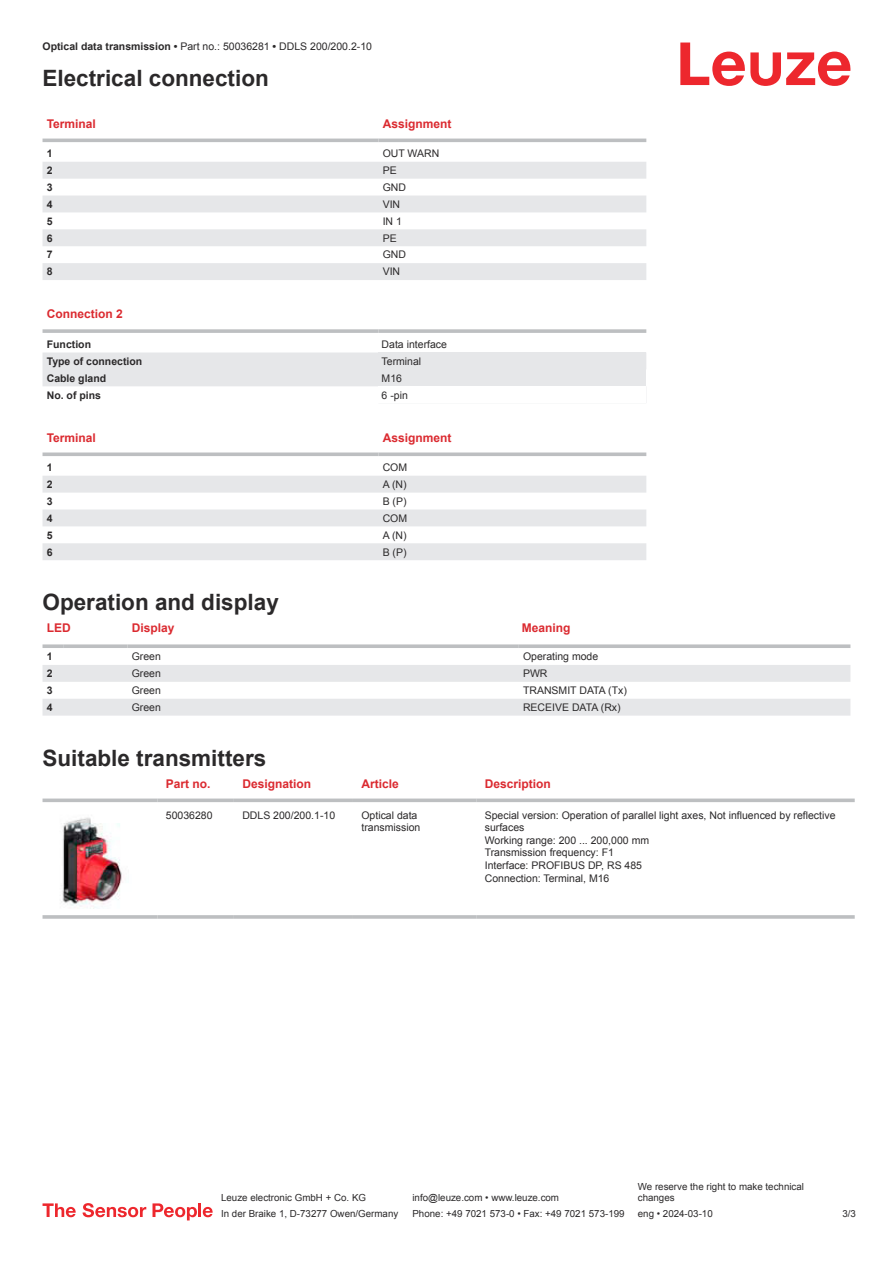
<style>
.page{position:relative;width:893px;height:1263px;background:#fff}
.page>*{position:absolute;margin:0;border:0;box-sizing:border-box;transform-origin:0 0}
.t1{font:700 22.5px "Arial";color:#2b292a}
.t2{font:700 12px "Arial";color:#db2a30}
.t3{font:10.5px/12.6px "Arial";color:#2b292a}
.t4{font:700 10.5px "Arial";color:#2b292a}
.t5{font:9.75px/11.7px "Arial";color:#2b292a}
.s1{font-weight:700}
</style>
<div class="page">
<svg style="left:680px;top:43px;width:170px;height:43px"></svg>
<svg style="left:43px;top:138px;width:603px;height:1px"></svg>
<svg style="left:43px;top:162px;width:603px;height:118px;fill:#e6e7e9"></svg>
<hr style="left:43px;top:139px;width:335px;height:3px;background:#bdbfc1">
<hr style="left:378px;top:139px;width:268px;height:3px;background:#bdbfc1">
<div style="left:43px;top:352px;width:335px;height:34px;background:#e6e7e9"></div>
<svg style="left:43px;top:329px;width:335px;height:4px"></svg>
<svg style="left:378px;top:329px;width:268px;height:4px"></svg>
<div style="left:378px;top:352px;width:268px;height:17px;background:#e6e7e9"></div>
<div style="left:378px;top:369px;width:268px;height:17px;background:#e6e7e9"></div>
<svg style="left:43px;top:476px;width:603px;height:84px;fill:#e6e7e9"></svg>
<svg style="left:43px;top:452px;width:335px;height:4px"></svg>
<svg style="left:378px;top:452px;width:268px;height:4px"></svg>
<svg style="left:43px;top:665px;width:807px;height:51px"></svg>
<svg style="left:43px;top:644px;width:21px;height:4px"></svg>
<svg style="left:64px;top:644px;width:64px;height:4px"></svg>
<svg style="left:128px;top:644px;width:391px;height:4px;background:#c4c6c7"></svg>
<svg style="left:519px;top:644px;width:331px;height:4px"></svg>
<svg style="left:43px;top:798px;width:114px;height:4px"></svg>
<svg style="left:157px;top:798px;width:77px;height:4px"></svg>
<svg style="left:234px;top:798px;width:119px;height:4px"></svg>
<svg style="left:353px;top:798px;width:123px;height:4px"></svg>
<svg style="left:476px;top:798px;width:379px;height:4px;background:#c6c7c9"></svg>
<hr style="left:43px;top:915px;width:114px;height:4px;background:#bdbfc1">
<hr style="left:157px;top:915px;width:77px;height:4px;background:#c7c9cb">
<hr style="left:234px;top:915px;width:119px;height:4px;background:#bdbfc1">
<hr style="left:353px;top:915px;width:123px;height:4px;background:#bdbfc1">
<hr style="left:476px;top:915px;width:379px;height:4px;background:#c7c9cb">
<img style="left:62px;top:817px;width:60px;height:92px">
<svg style="left:43px;top:1203px;width:33px;height:14px"></svg>
<svg style="left:83px;top:1203px;width:63px;height:14px"></svg>
<svg style="left:153px;top:1203px;width:44px;height:17px"></svg>
<hr style="left:198px;top:1203px;width:3px;height:14px;background:#ed272d">
<svg style="left:203px;top:1207px;width:10px;height:10px"></svg>
<p class="t3" style="left:43px;top:41px;width:331px"><span class="s1">Optical data transmission •</span> Part no.: 50036281 <span class="s1">•</span> DDLS 200/200.2-10</p>
<h1 class="t1" style="left:43px;top:70px;width:228px">Electrical connection</h1>
<p class="t2" style="left:47px;top:119px;width:51px">Terminal</p>
<p class="t2" style="left:383px;top:119px;width:70px">Assignment</p>
<p class="t4" style="left:47px;top:149px;width:7px">1</p>
<p class="t3" style="left:383px;top:148px;width:58px">OUT WARN</p>
<p class="t4" style="left:47px;top:166px;width:7px">2</p>
<p class="t3" style="left:383px;top:165px;width:16px">PE</p>
<p class="t4" style="left:47px;top:183px;width:7px">3</p>
<p class="t3" style="left:383px;top:182px;width:25px">GND</p>
<p class="t4" style="left:47px;top:200px;width:7px">4</p>
<p class="t3" style="left:383px;top:199px;width:19px">VIN</p>
<p class="t4" style="left:47px;top:217px;width:7px">5</p>
<p class="t3" style="left:383px;top:216px;width:21px">IN 1</p>
<p class="t4" style="left:47px;top:234px;width:7px">6</p>
<p class="t3" style="left:383px;top:232px;width:16px">PE</p>
<p class="t4" style="left:47px;top:251px;width:7px">7</p>
<p class="t3" style="left:383px;top:249px;width:25px">GND</p>
<p class="t4" style="left:47px;top:268px;width:7px">8</p>
<p class="t3" style="left:383px;top:266px;width:19px">VIN</p>
<p class="t2" style="left:47px;top:310px;width:78px">Connection 2</p>
<p class="t4" style="left:47px;top:340px;width:46px">Function</p>
<p class="t3" style="left:382px;top:339px;width:67px">Data interface</p>
<p class="t4" style="left:47px;top:357px;width:97px">Type of connection</p>
<p class="t3" style="left:382px;top:356px;width:41px">Terminal</p>
<p class="t4" style="left:47px;top:374px;width:61px">Cable gland</p>
<p class="t3" style="left:382px;top:373px;width:22px">M16</p>
<p class="t4" style="left:47px;top:391px;width:56px">No. of pins</p>
<p class="t3" style="left:382px;top:389px;width:28px">6 -pin</p>
<p class="t2" style="left:47px;top:433px;width:51px">Terminal</p>
<p class="t2" style="left:383px;top:433px;width:70px">Assignment</p>
<p class="t4" style="left:47px;top:463px;width:7px">1</p>
<p class="t3" style="left:383px;top:462px;width:26px">COM</p>
<p class="t4" style="left:47px;top:480px;width:7px">2</p>
<p class="t3" style="left:383px;top:479px;width:25px">A (N)</p>
<p class="t4" style="left:47px;top:497px;width:7px">3</p>
<p class="t3" style="left:383px;top:496px;width:25px">B (P)</p>
<p class="t4" style="left:47px;top:514px;width:7px">4</p>
<p class="t3" style="left:383px;top:513px;width:26px">COM</p>
<p class="t4" style="left:47px;top:531px;width:7px">5</p>
<p class="t3" style="left:383px;top:530px;width:25px">A (N)</p>
<p class="t4" style="left:47px;top:548px;width:7px">6</p>
<p class="t3" style="left:383px;top:546px;width:25px">B (P)</p>
<h1 class="t1" style="left:43px;top:594px;width:238px">Operation and display</h1>
<p class="t2" style="left:47px;top:623px;width:25px">LED</p>
<p class="t2" style="left:132px;top:623px;width:44px">Display</p>
<p class="t2" style="left:522px;top:623px;width:50px">Meaning</p>
<p class="t4" style="left:47px;top:652px;width:7px">1</p>
<p class="t3" style="left:132px;top:651px;width:31px">Green</p>
<p class="t3" style="left:523px;top:651px;width:77px">Operating mode</p>
<p class="t4" style="left:47px;top:669px;width:7px">2</p>
<p class="t3" style="left:132px;top:668px;width:31px">Green</p>
<p class="t3" style="left:523px;top:668px;width:26px">PWR</p>
<p class="t4" style="left:47px;top:686px;width:7px">3</p>
<p class="t3" style="left:132px;top:685px;width:31px">Green</p>
<p class="t3" style="left:523px;top:685px;width:105px">TRANSMIT DATA (Tx)</p>
<p class="t4" style="left:47px;top:703px;width:7px">4</p>
<p class="t3" style="left:132px;top:702px;width:31px">Green</p>
<p class="t3" style="left:523px;top:702px;width:99px">RECEIVE DATA (Rx)</p>
<h1 class="t1" style="left:43px;top:749px;width:225px">Suitable transmitters</h1>
<p class="t2" style="left:166px;top:779px;width:46px">Part no.</p>
<p class="t2" style="left:242px;top:779px;width:70px">Designation</p>
<p class="t2" style="left:361px;top:779px;width:39px">Article</p>
<p class="t2" style="left:485px;top:779px;width:68px">Description</p>
<p class="t3" style="left:166px;top:809px;width:48px">50036280</p>
<p class="t3" style="left:242px;top:809px;width:94px">DDLS 200/200.1-10</p>
<p class="t3" style="left:361px;top:809px;width:60px">Optical data transmission</p>
<p class="t3" style="left:485px;top:809px;width:352px">Special version: Operation of parallel light axes, Not influenced by reflective surfaces<br>Working range: 200 ... 200,000 mm<br>Transmission frequency: F1<br>Interface: PROFIBUS DP, RS 485<br>Connection: Terminal, M16</p>
<p class="t5" style="left:221px;top:1193px;width:146px">Leuze electronic GmbH + Co. KG</p>
<p class="t5" style="left:412px;top:1193px;width:148px">info@leuze.com • www.leuze.com</p>
<p class="t5" style="left:638px;top:1181px;width:168px">We reserve the right to make technical changes</p>
<p class="t5" style="left:221px;top:1209px;width:179px">In der Braike 1, D-73277 Owen/Germany</p>
<p class="t5" style="left:412px;top:1209px;width:214px">Phone: +49 7021 573-0 • Fax: +49 7021 573-199</p>
<p class="t5" style="left:638px;top:1209px;width:76px">eng • 2024-03-10</p>
<p class="t5" style="left:842px;top:1209px;width:15px">3 /3</p>
</div>
